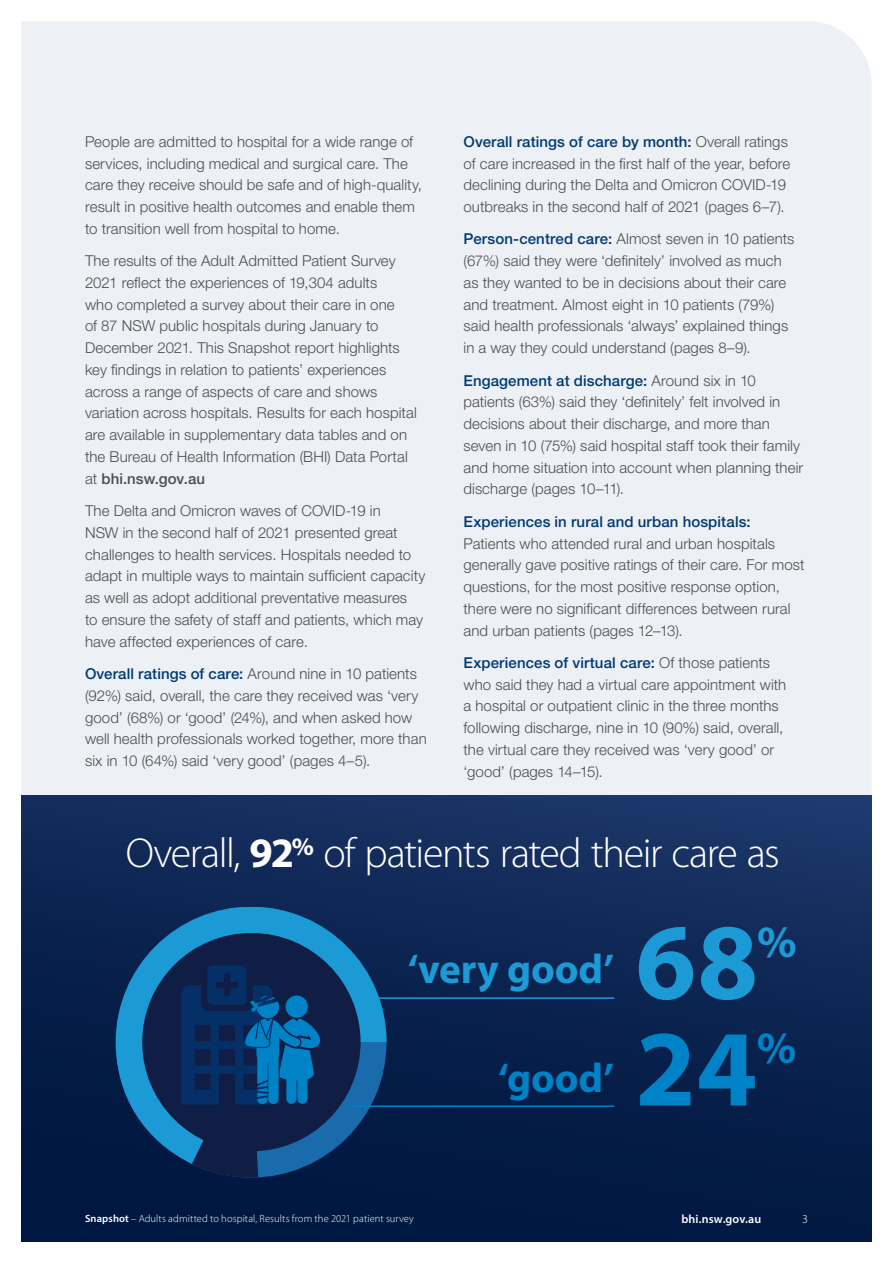
<style>
.page{position:relative;width:893px;height:1263px;background:#fff}
.page>*{position:absolute;margin:0;border:0;box-sizing:border-box;transform-origin:0 0}
.t1{font:700 109.2px "Myriad Pro";color:#1c9ad6}
.t2{font:700 109.2px "Myriad Pro";color:#0082c6}
.t3{font:700 45px "Myriad Pro";color:#1c9ad6}
.t4{font:700 45px "Myriad Pro";color:#0082c6}
.t5{font:300 42px "Myriad Pro";letter-spacing:-.035em;color:#fff}
.t6{font:700 41.4px "Myriad Pro";letter-spacing:-.005em;color:#1c9ad6}
.t7{font:700 41.4px "Myriad Pro";color:#0082c6}
.t8{font:300 15px/21.8px "Helvetica Neue LT Std";letter-spacing:.005em;color:#4d4d4f}
.t9{font:500 15px "Helvetica Neue LT Std";letter-spacing:.01em;color:#003976}
.t10{font:600 12px "Myriad Pro";letter-spacing:.005em;color:#fff}
.t11{font:300 12px "Myriad Pro";color:#fff}
.t12{font:300 10.5px "Myriad Pro";letter-spacing:.01em;color:#fff}
.s1{font-weight:500}
.s2{font-weight:500;color:#003976}
.s3{font-weight:700}
.s4{font-weight:600}
</style>
<div class="page">
<div style="left:21px;top:21px;width:851px;height:774px;background:#edf1f5"></div>
<div style="left:21px;top:795px;width:851px;height:447px;background:linear-gradient(to bottom,#173161,#00153d)"></div>
<svg style="left:116px;top:907px;width:270px;height:257px;background:#125f94"></svg>
<div style="left:142px;top:933px;width:219px;height:218px;background:#101e45;border-radius:50%"></div>
<hr style="left:367px;top:997px;width:247px;height:2px;background:#1c9ad6">
<hr style="left:353px;top:1105px;width:261px;height:2px;background:#0082c6">
<svg style="left:182px;top:965px;width:141px;height:213px"></svg>
<p class="t8" style="left:85px;top:130px;width:339px">People are admitted to hospital for a wide range of services, including medical and surgical care. The care they receive should be safe and of high-quality, result in positive health outcomes and enable them to transition well from hospital to home.</p>
<p class="t8" style="left:85px;top:250px;width:333px">The results of the Adult Admitted Patient Survey 2021 reflect the experiences of 19,304 adults<br>who completed a survey about their care in one<br>of 87 NSW public hospitals during January to December 2021. This Snapshot report highlights key findings in relation to patients’ experiences across a range of aspects of care and shows variation across hospitals. Results for each hospital are available in supplementary data tables and on the Bureau of Health Information (BHI) Data Portal at <span class="s1">bhi.nsw.gov.au</span></p>
<p class="t8" style="left:85px;top:500px;width:342px">The Delta and Omicron waves of COVID-19 in<br>NSW in the second half of 2021 presented great challenges to health services. Hospitals needed to adapt in multiple ways to maintain sufficient capacity as well as adopt additional preventative measures<br>to ensure the safety of staff and patients, which may have affected experiences of care.</p>
<p class="t8" style="left:85px;top:662px;width:343px"><span class="s2">Overall ratings of care:</span> Around nine in 10 patients (92%) said, overall, the care they received was ‘very good’ (68%) or ‘good’ (24%), and when asked how well health professionals worked together, more than six in 10 (64%) said ‘very good’ (pages 4–5).</p>
<p class="t8" style="left:463px;top:130px;width:328px"><span class="s2">Overall ratings of care by month:</span> Overall ratings of care increased in the first half of the year, before declining during the Delta and Omicron COVID-19 outbreaks in the second half of 2021 (pages 6–7).</p>
<p class="t8" style="left:463px;top:228px;width:332px"><span class="s2">Person-centred care:</span> Almost seven in 10 patients (67%) said they were ‘definitely’ involved as much as they wanted to be in decisions about their care and treatment. Almost eight in 10 patients (79%) said health professionals ‘always’ explained things in a way they could understand (pages 8–9).</p>
<p class="t8" style="left:463px;top:369px;width:341px"><span class="s2">Engagement at discharge:</span> Around six in 10 patients (63%) said they ‘definitely’ felt involved in decisions about their discharge, and more than seven in 10 (75%) said hospital staff took their family and home situation into account when planning their discharge (pages 10–11).</p>
<p class="t9" style="left:463px;top:512px;width:289px">Experiences in rural and urban hospitals:</p>
<p class="t8" style="left:463px;top:532px;width:343px">Patients who attended rural and urban hospitals generally gave positive ratings of their care. For most questions, for the most positive response option, there were no significant differences between rural and urban patients (pages 12–13).</p>
<p class="t8" style="left:463px;top:651px;width:324px"><span class="s2">Experiences of virtual care:</span> Of those patients who said they had a virtual care appointment with a hospital or outpatient clinic in the three months following discharge, nine in 10 (90%) said, overall, the virtual care they received was ‘very good’ or ‘good’ (pages 14–15).</p>
<h3 class="t5" style="left:126px;top:829px;width:656px">Overall, <span class="s3">92</span><sup>%</sup> of patients rated their care as</h3>
<h3 class="t6" style="left:408px;top:942px;width:208px">‘very good’</h3>
<h3 class="t7" style="left:498px;top:1051px;width:118px">‘good’</h3>
<h1 class="t1" style="left:635px;top:891px;width:124px">68</h1>
<h2 class="t3" style="left:757px;top:912px;width:41px">%</h2>
<h1 class="t2" style="left:635px;top:997px;width:123px">24</h1>
<h2 class="t4" style="left:757px;top:1019px;width:41px">%</h2>
<p class="t12" style="left:85px;top:1212px;width:330px"><span class="s4">Snapshot</span> – Adults admitted to hospital, Results from the 2021 patient survey</p>
<p class="t10" style="left:681px;top:1211px;width:81px">bhi.nsw.gov.au</p>
<p class="t11" style="left:802px;top:1212px;width:7px">3</p>
</div>
